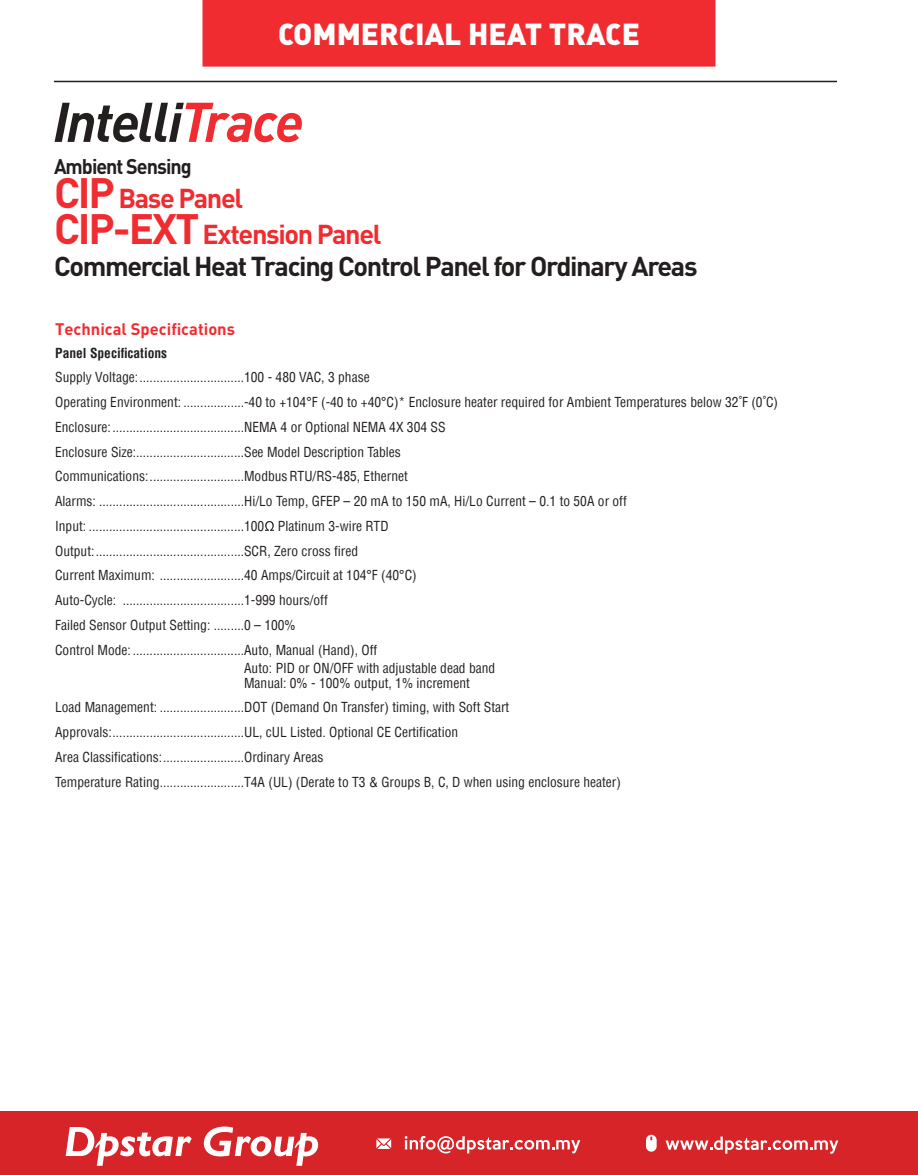
<style>
.page{position:relative;width:918px;height:1175px;background:#fff}
.page>*{position:absolute;margin:0;border:0;box-sizing:border-box;transform-origin:0 0}
.t1{font:30px "DIN Black Alternate";color:#fff}
.t2{font:700 27px "DIN";letter-spacing:-.05em;color:#241f1f}
.t3{font:700 27px/36px "DIN";letter-spacing:-.05em;color:#f12c30}
.t4{font:700 21px "DIN";letter-spacing:-.05em;color:#241f1f;scale:.94 1}
.t5{font:700 16.5px "DIN";color:#f12c30}
.t6{font:condensed 13.5px/24.8px "Helvetica";color:#241f1f}
.t7{font:700 condensed 13.5px "Helvetica";color:#241f1f}
.s1{font-size:42px}
</style>
<div class="page">
<hr style="left:54px;top:81px;width:783px;height:1px;background:#241f1f">
<div style="left:202px;top:0;width:514px;height:67px;background:#f12c30"></div>
<svg style="left:265px;top:521px;width:9px;height:10px"></svg>
<svg style="left:55px;top:103px;width:247px;height:39px"></svg>
<div style="left:0;top:1111px;width:918px;height:63px;background:#d62428"></div>
<svg style="left:66px;top:1127px;width:126px;height:38px"></svg>
<svg style="left:204px;top:1126px;width:114px;height:39px"></svg>
<svg style="left:376px;top:1138px;width:15px;height:10px"></svg>
<svg style="left:405px;top:1136px;width:175px;height:17px"></svg>
<svg style="left:666px;top:1136px;width:172px;height:17px"></svg>
<svg style="left:646px;top:1134px;width:11px;height:17px"></svg>
<h1 class="t1" style="left:278px;top:14px;width:363px">COMMERCIAL HEAT TRACE</h1>
<h3 class="t4" style="left:54px;top:152px;width:148px">Ambient Sensing</h3>
<h2 class="t3" style="left:54px;top:179px;width:329px"><span class="s1">CIP</span> Base Panel<br><span class="s1">CIP-EXT</span> Extension Panel</h2>
<h2 class="t2" style="left:54px;top:248px;width:645px">Commercial Heat Tracing Control Panel for Ordinary Areas</h2>
<p class="t5" style="left:55px;top:318px;width:181px">Technical Specifications</p>
<p class="t7" style="left:55px;top:344px;width:114px">Panel Specifications</p>
<p class="t6" style="left:55px;top:365px;width:724px">Supply Voltage:...............................100 - 480 VAC, 3 phase<br>Operating Environment: ..................-40 to +104°F (-40 to +40°C)* Enclosure heater required for Ambient Temperatures below 32˚F (0˚C)<br>Enclosure:.......................................NEMA 4 or Optional NEMA 4X 304 SS<br>Enclosure Size:................................See Model Description Tables<br>Communications:............................ModbusRTU/RS-485, Ethernet<br>Alarms: ...........................................Hi/Lo Temp, GFEP – 20 mA to 150 mA, Hi/Lo Current – 0.1 to 50A or off<br>Input: ..............................................100 Platinum 3-wire RTD<br>Output:............................................SCR, Zero cross fired<br>Current Maximum: .........................40 Amps/Circuit at 104°F (40°C)<br>Auto-Cycle: ....................................1-999 hours/off<br>Failed Sensor Output Setting: .........0 – 100%<br>Control Mode: .................................Auto, Manual (Hand), Off</p>
<p class="t6" style="left:244px;top:660px;width:253px;line-height:15px">Auto: PID or ON/OFF with adjustable dead band<br>Manual: 0% - 100% output, 1% increment</p>
<p class="t6" style="left:55px;top:695px;width:567px">Load Management: .........................DOT (Demand On Transfer) timing, with Soft Start Approvals:.......................................UL, cUL Listed. Optional CE Certification<br>Area Classifications:........................Ordinary Areas<br>Temperature Rating.........................T4A (UL) (Derate to T3 &amp; Groups B, C, D when using enclosure heater)</p>
</div>
